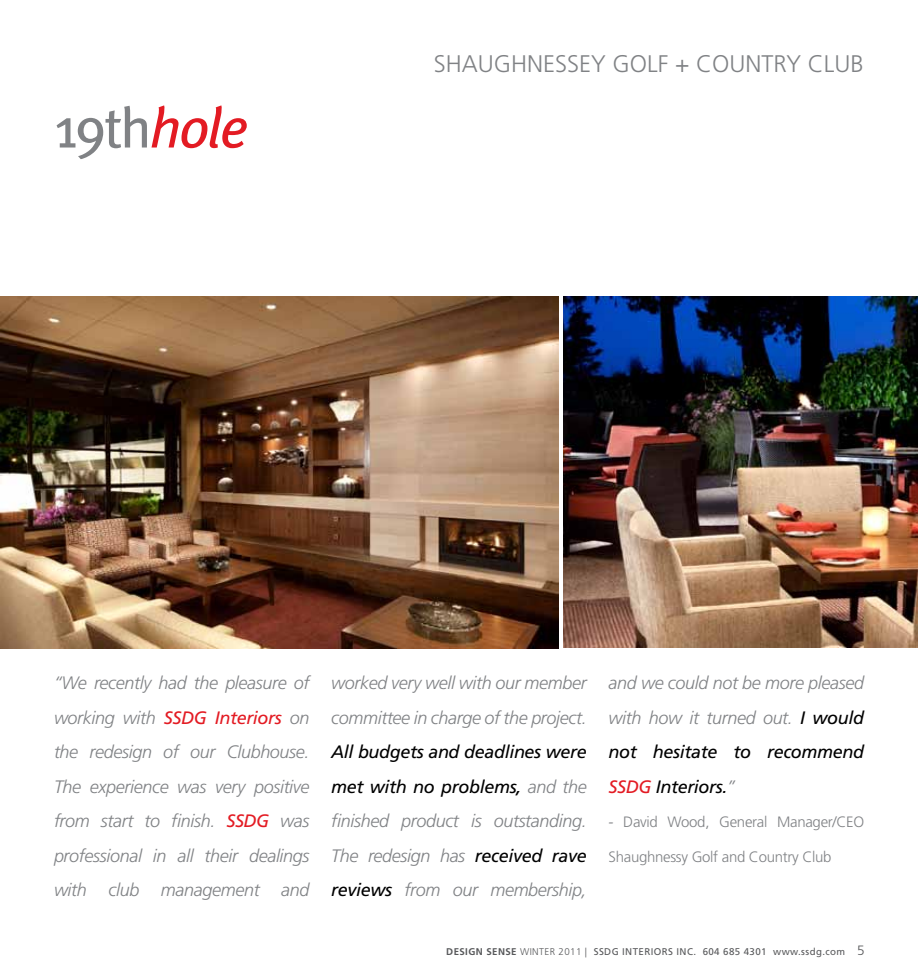
<style>
.page{position:relative;width:918px;height:972px;background:#fff}
.page>*{position:absolute;margin:0;border:0;box-sizing:border-box;transform-origin:0 0}
.t1{font:57px "Meta";color:#808285}
.t2{font:300 24px "Frutiger LT Std";color:#808285}
.t3{font:italic 300 18px/34.5px "Frutiger LT Std";letter-spacing:-.02em;color:#808285;text-align:justify}
.t4{font:300 15px "Frutiger LT Std";letter-spacing:-.02em;color:#808285}
.t5{font:9.75px "Frutiger LT Std";letter-spacing:.04em;color:#58595b}
.s1{font-style:italic;color:#e31b23}
.s2{font-weight:400;color:#e31b23}
.s3{font-weight:400;color:#000}
.s4{font-style:italic}
.s5{font-weight:700}
.s6{font-weight:300}
.s7{font-weight:300;font-size:13.5px}
</style>
<div class="page">
<img style="left:0;top:297px;width:558px;height:351px">
<img style="left:563px;top:296px;width:354px;height:352px">
<h1 class="t1" style="left:54px;top:94px;width:196px">19th<span class="s1">hole</span></h1>
<h2 class="t2" style="left:434px;top:50px;width:432px">SHAUGHNESSEY GOLF + COUNTRY CLUB</h2>
<p class="t3" style="left:54px;top:666px;width:257px">“We recently had the pleasure of working with <span class="s2">SSDG Interiors</span> on the redesign of our Clubhouse.<br>The experience was very positive from start to finish. <span class="s2">SSDG</span> was professional in all their dealings with club management and</p>
<p class="t3" style="left:331px;top:666px;width:257px">worked very well with our member committee in charge of the project.</p>
<p class="t3" style="left:331px;top:735px;width:257px"><span class="s3">All budgets and deadlines were met with no problems,</span> and the finished product is outstanding.<br>The redesign has <span class="s3">received rave reviews</span> from our membership,</p>
<p class="t3" style="left:609px;top:666px;width:257px">and we could not be more pleased with how it turned out. <span class="s3">I would not hesitate to recommend </span><span class="s2">SSDG</span> <span class="s3">Interiors.</span>”</p>
<p class="t4" style="left:609px;top:813px;width:257px"><span class="s4">-</span> David Wood, General Manager/CEO</p>
<p class="t4" style="left:609px;top:848px;width:224px">Shaughnessy Golf and Country Club</p>
<p class="t5" style="left:446px;top:945px;width:420px"><span class="s5">DESIGN SENSE</span> <span class="s6">WINTER 2011 |</span> SSDG INTERIORS INC. 604 685 4301 www.ssdg.com <span class="s7">5</span></p>
</div>
